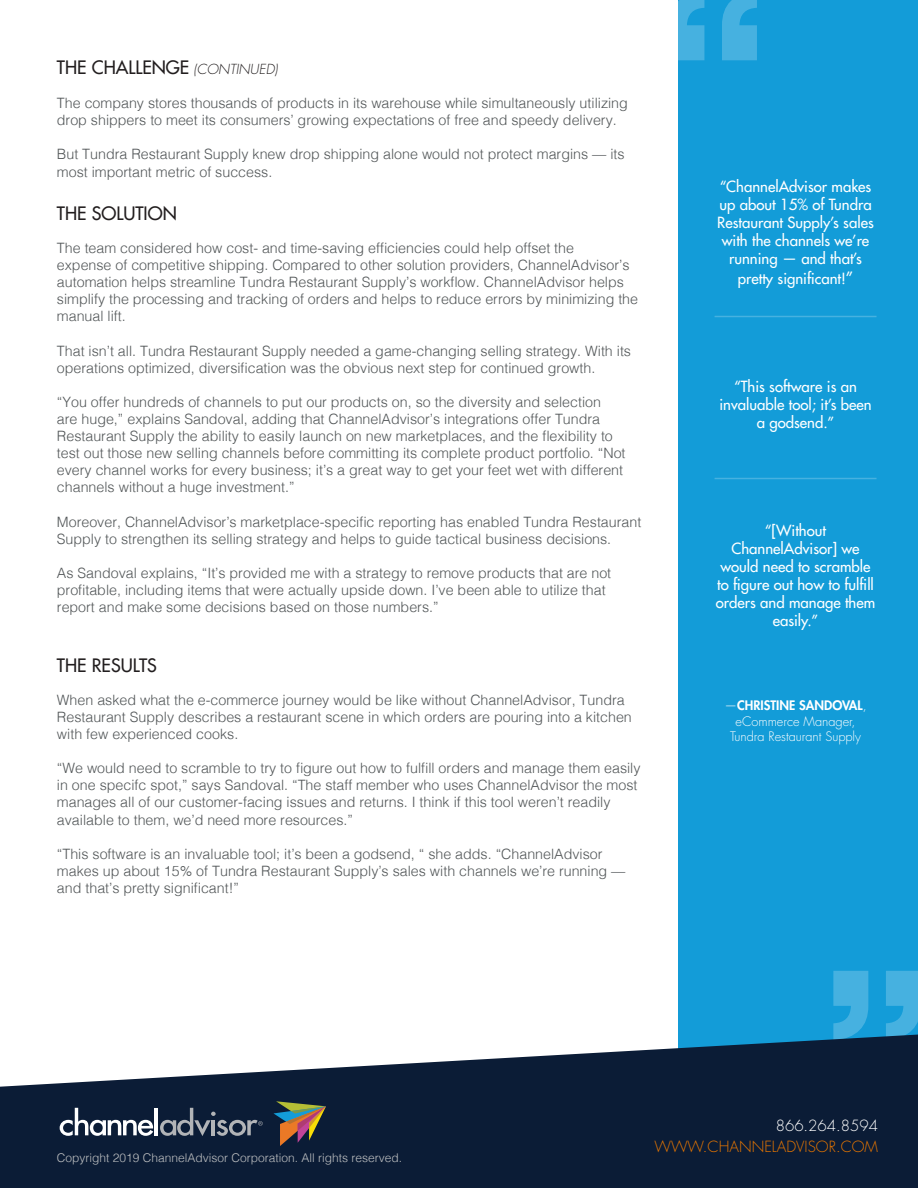
<style>
.page{position:relative;width:918px;height:1188px;background:#fff}
.page>*{position:absolute;margin:0;border:0;box-sizing:border-box;transform-origin:0 0}
.t1{font:210px "Krungthep";color:#fff}
.t2{font:500 18px "Futura Std";color:#221e1f}
.t3{font:500 15px/18px "Futura Std";color:#fff;text-align:center}
.t4{font:300 15px "Futura Std";color:#ea7700}
.t5{font:300 15px "Futura Std";color:#fff}
.t6{font:300 14.25px/17.1px "Helvetica";color:#515557}
.t7{font:300 12.75px/15.3px "Futura Std";color:#fff;text-align:center}
.t8{font:300 12px "Helvetica";color:#bcbec0}
.s1{font-weight:300;font-style:italic;font-size:13.5px}
.s2{font-size:16.5px}
.s3{font-weight:800}
</style>
<div class="page">
<div style="left:678px;top:0;width:240px;height:1171px;background:#139cd8"></div>
<hr style="left:715px;top:478px;width:162px;height:1px;background:#fff">
<svg style="left:0;top:1035px;width:918px;height:153px;fill:#0b1c36"></svg>
<svg style="left:273px;top:1101px;width:53px;height:45px;background:#605547"></svg>
<svg style="left:60px;top:1108px;width:93px;height:28px"></svg>
<hr style="left:155px;top:1108px;width:3px;height:27px;background:#fff">
<svg style="left:160px;top:1108px;width:103px;height:28px;background:#3a465a"></svg>
<hr style="left:715px;top:316px;width:162px;height:1px;background:#fff">
<p class="t2" style="left:57px;top:56px;width:222px">THE CHALLENGE <span class="s1">(CONTINUED)</span></p>
<p class="t6" style="left:57px;top:94px;width:572px">The company stores thousands of products in its warehouse while simultaneously utilizing drop shippers to meet its consumers’ growing expectations of free and speedy delivery.</p>
<p class="t6" style="left:57px;top:145px;width:569px">But Tundra Restaurant Supply knew drop shipping alone would not protect margins — its most important metric of success.</p>
<p class="t2" style="left:57px;top:202px;width:121px">THE SOLUTION</p>
<p class="t6" style="left:57px;top:238px;width:583px">The team considered how cost- and time-saving efficiencies could help offset the<br>expense of competitive shipping. Compared to other solution providers, ChannelAdvisor’s automation helps streamline Tundra Restaurant Supply’s workflow. ChannelAdvisor helps simplify the processing and tracking of orders and helps to reduce errors by minimizing the manual lift.</p>
<p class="t6" style="left:57px;top:341px;width:576px">That isn’t all. Tundra Restaurant Supply needed a game-changing selling strategy. With its operations optimized, diversification was the obvious next step for continued growth.</p>
<p class="t6" style="left:57px;top:392px;width:570px">“You offer hundreds of channels to put our products on, so the diversity and selection<br>are huge,” explains Sandoval, adding that ChannelAdvisor’s integrations offer Tundra Restaurant Supply the ability to easily launch on new marketplaces, and the flexibility to test out those new selling channels before committing its complete product portfolio. “Not every channel works for every business; it’s a great way to get your feet wet with different channels without a huge investment.”</p>
<p class="t6" style="left:57px;top:512px;width:586px">Moreover, ChannelAdvisor’s marketplace-specific reporting has enabled Tundra Restaurant<br>Supply to strengthen its selling strategy and helps to guide tactical business decisions.</p>
<p class="t6" style="left:57px;top:563px;width:556px">As Sandoval explains, “It’s provided me with a strategy to remove products that are not profitable, including items that were actually upside down. I’ve been able to utilize that report and make some decisions based on those numbers.”</p>
<p class="t2" style="left:57px;top:654px;width:102px">THE RESULTS</p>
<p class="t6" style="left:57px;top:690px;width:576px">When asked what the e-commerce journey would be like without ChannelAdvisor, Tundra<br>Restaurant Supply describes a restaurant scene in which orders are pouring into a kitchen with few experienced cooks.</p>
<p class="t6" style="left:57px;top:759px;width:585px">“We would need to scramble to try to figure out how to fulfill orders and manage them easily in one specifc spot,” says Sandoval. “The staff member who uses ChannelAdvisor the most manages all of our customer-facing issues and returns. I think if this tool weren’t readily available to them, we’d need more resources.”</p>
<p class="t6" style="left:57px;top:844px;width:570px">“This software is an invaluable tool; it’s been a godsend, “ she adds. “ChannelAdvisor makes up about 15% of Tundra Restaurant Supply’s sales with channels we’re running — and that’s pretty significant!”</p>
<h1 class="t1" style="left:652px;top:-48px;width:124px">“</h1>
<p class="t3" style="left:717px;top:178px;width:158px">“ChannelAdvisor makes up about 15% of Tundra<br>Restaurant Supply’s sales with the channels we’re running — and that’s</p>
<p class="t3" style="left:738px;top:269px;width:117px">pretty significant!<span class="s2">”</span></p>
<p class="t3" style="left:719px;top:377px;width:154px">“This software is an invaluable tool; it’s been a godsend.”</p>
<p class="t3" style="left:716px;top:521px;width:161px">“[Without<br>ChannelAdvisor] we would need to scramble to figure out how to fulfill orders and manage them easily.”</p>
<p class="t7" style="left:724px;top:698px;width:144px">—<span class="s3">CHRISTINE SANDOVAL</span>, eCommerce Manager,<br>Tundra Restaurant Supply</p>
<h1 class="t1" style="left:938px;top:1079px;width:124px;rotate:-180deg">“</h1>
<p class="t8" style="left:57px;top:1148px;width:347px">Copyright 2019 ChannelAdvisor Corporation. All rights reserved.</p>
<p class="t5" style="left:776px;top:1116px;width:104px">866.264.8594</p>
<p class="t4" style="left:654px;top:1137px;width:225px">WWW.CHANNELADVISOR.COM</p>
</div>
